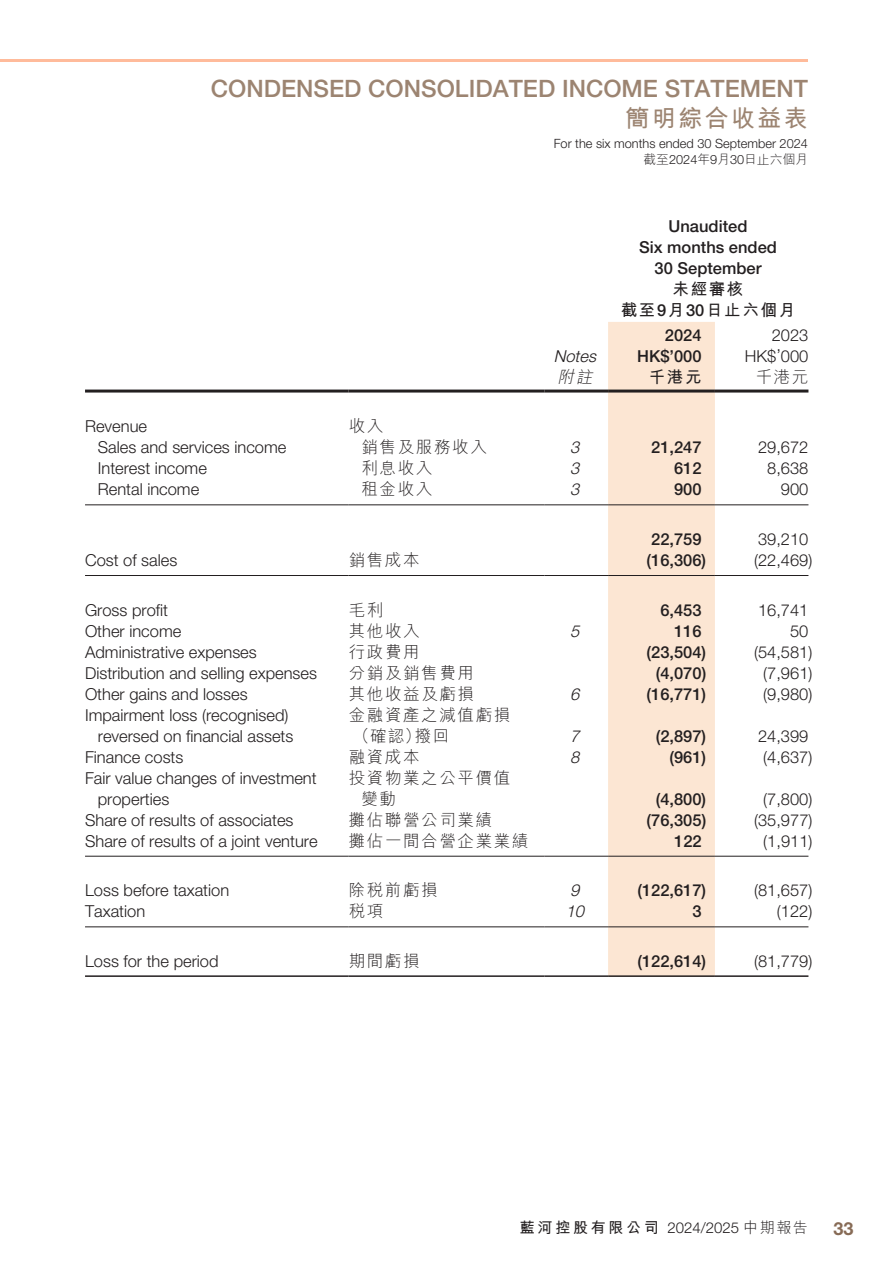
<style>
.page{position:relative;width:893px;height:1263px;background:#fff}
.page>*{position:absolute;margin:0;border:0;box-sizing:border-box;transform-origin:0 0}
.t1{font:500 24px "Helvetica Neue LT Std";color:#9c8471}
.t2{font:700 24px "M Hei HK";letter-spacing:.1em;color:#9c8471}
.t3{font:700 18px "Helvetica Neue LT Std";color:#876b56}
.t4{font:300 16.5px/21px "Helvetica Neue LT Std";color:#231f20;text-align:right}
.t5{font:500 16.5px/21px "Helvetica Neue LT Std";color:#231f20;text-align:center}
.t6{font:300 16.5px/21px "M Hei HK";letter-spacing:.1em;color:#231f20}
.t7{font:700 16.5px/21px "M Hei HK";letter-spacing:.1em;color:#231f20;text-align:center}
.t8{font:italic 300 16.5px "Helvetica Neue LT Std";color:#231f20}
.t9{font:italic 300 16.5px "M Hei HK";color:#231f20}
.t10{font:300 15px "Helvetica Neue LT Std";color:#231f20}
.t11{font:300 12.75px "Helvetica Neue LT Std";color:#231f20}
.t12{font:300 12.75px "M Hei HK";color:#231f20}
.s1{font-family:"Helvetica Neue LT Std"}
.s2{font-family:"Helvetica Neue LT Std";font-weight:500}
.s3{font-family:"M Hei HK";font-weight:700}
.s4{font-family:"M Hei HK"}
</style>
<div class="page">
<hr style="left:0;top:59px;width:808px;height:3px;background:#ffbb9b">
<div style="left:608px;top:322px;width:107px;height:653px;background:#fce6d3"></div>
<hr style="left:85px;top:390px;width:264px;height:3px;background:#231f20">
<hr style="left:349px;top:390px;width:195px;height:3px;background:#231f20">
<hr style="left:544px;top:390px;width:64px;height:3px;background:#231f20">
<hr style="left:608px;top:390px;width:107px;height:3px;background:#231f20">
<hr style="left:715px;top:390px;width:93px;height:3px;background:#231f20">
<hr style="left:85px;top:504px;width:264px;height:1px;background:#231f20">
<hr style="left:349px;top:504px;width:195px;height:1px;background:#231f20">
<hr style="left:544px;top:504px;width:64px;height:1px;background:#231f20">
<hr style="left:608px;top:504px;width:107px;height:1px;background:#231f20">
<hr style="left:715px;top:504px;width:93px;height:1px;background:#231f20">
<hr style="left:85px;top:575px;width:264px;height:1px;background:#231f20">
<hr style="left:349px;top:575px;width:195px;height:1px;background:#231f20">
<hr style="left:544px;top:575px;width:64px;height:1px;background:#231f20">
<hr style="left:608px;top:575px;width:107px;height:1px;background:#231f20">
<hr style="left:715px;top:575px;width:93px;height:1px;background:#231f20">
<hr style="left:85px;top:856px;width:264px;height:1px;background:#231f20">
<hr style="left:349px;top:856px;width:195px;height:1px;background:#231f20">
<hr style="left:544px;top:856px;width:64px;height:1px;background:#231f20">
<hr style="left:608px;top:856px;width:107px;height:1px;background:#231f20">
<hr style="left:715px;top:856px;width:93px;height:1px;background:#231f20">
<hr style="left:85px;top:926px;width:264px;height:1px;background:#231f20">
<hr style="left:349px;top:926px;width:195px;height:1px;background:#231f20">
<hr style="left:544px;top:926px;width:64px;height:1px;background:#231f20">
<hr style="left:608px;top:926px;width:107px;height:1px;background:#231f20">
<hr style="left:715px;top:926px;width:93px;height:1px;background:#231f20">
<hr style="left:85px;top:975px;width:264px;height:2px;background:#231f20">
<hr style="left:349px;top:975px;width:195px;height:2px;background:#231f20">
<hr style="left:544px;top:975px;width:64px;height:2px;background:#231f20">
<hr style="left:608px;top:975px;width:107px;height:2px;background:#231f20">
<hr style="left:715px;top:975px;width:93px;height:2px;background:#231f20">
<h1 class="t1" style="left:211px;top:74px;width:599px">CONDENSED CONSOLIDATED INCOME STATEMENT</h1>
<h1 class="t2" style="left:625px;top:101px;width:184px">簡明綜合收益表</h1>
<p class="t11" style="left:554px;top:135px;width:256px">For the six months ended 30 September 2024</p>
<p class="t12" style="left:644px;top:153px;width:166px">截至<span class="s1">2024</span>年<span class="s1">9</span>月<span class="s1">30</span>日止六個月</p>
<p class="t5" style="left:639px;top:215px;width:139px">Unaudited<br>Six months ended<br>30 September</p>
<p class="t7" style="left:621px;top:277px;width:176px">未經審核<br>截至<span class="s2">9</span>月<span class="s2">30</span>日止六個月</p>
<p class="t5" style="left:665px;top:324px;width:38px">2024</p>
<p class="t4" style="left:772px;top:324px;width:38px">2023</p>
<p class="t8" style="left:554px;top:346px;width:48px">Notes</p>
<p class="t5" style="left:637px;top:345px;width:66px">HK$’000</p>
<p class="t4" style="left:745px;top:345px;width:65px">HK$’000</p>
<p class="t9" style="left:557px;top:368px;width:40px">附註</p>
<p class="t7" style="left:649px;top:365px;width:54px">千港元</p>
<p class="t6" style="left:756px;top:366px;width:54px">千港元</p>
<p class="t4" style="left:85px;top:416px;width:64px">Revenue</p>
<p class="t6" style="left:349px;top:416px;width:36px">收入</p>
<p class="t4" style="left:98px;top:437px;width:190px">Sales and services income</p>
<p class="t6" style="left:361px;top:437px;width:127px">銷售及服務收入</p>
<p class="t8" style="left:570px;top:437px;width:15px">3</p>
<p class="t5" style="left:651px;top:437px;width:52px">21,247</p>
<p class="t4" style="left:758px;top:437px;width:52px">29,672</p>
<p class="t4" style="left:98px;top:458px;width:111px">Interest income</p>
<p class="t6" style="left:361px;top:458px;width:72px">利息收入</p>
<p class="t8" style="left:570px;top:458px;width:15px">3</p>
<p class="t5" style="left:674px;top:458px;width:29px">612</p>
<p class="t4" style="left:767px;top:458px;width:43px">8,638</p>
<p class="t4" style="left:98px;top:479px;width:103px">Rental income</p>
<p class="t6" style="left:361px;top:479px;width:72px">租金收入</p>
<p class="t8" style="left:570px;top:479px;width:15px">3</p>
<p class="t5" style="left:674px;top:479px;width:29px">900</p>
<p class="t4" style="left:781px;top:479px;width:29px">900</p>
<p class="t5" style="left:651px;top:529px;width:52px">22,759</p>
<p class="t4" style="left:758px;top:528px;width:52px">39,210</p>
<p class="t4" style="left:85px;top:549px;width:94px">Cost of sales</p>
<p class="t6" style="left:349px;top:549px;width:72px">銷售成本</p>
<p class="t5" style="left:647px;top:550px;width:61px">(16,306)</p>
<p class="t4" style="left:754px;top:549px;width:60px">(22,469)</p>
<p class="t4" style="left:85px;top:599px;width:85px">Gross profit</p>
<p class="t6" style="left:349px;top:599px;width:36px">毛利</p>
<p class="t5" style="left:660px;top:599px;width:43px">6,453</p>
<p class="t4" style="left:758px;top:599px;width:52px">16,741</p>
<p class="t4" style="left:85px;top:620px;width:98px">Other income</p>
<p class="t6" style="left:349px;top:620px;width:72px">其他收入</p>
<p class="t8" style="left:570px;top:621px;width:15px">5</p>
<p class="t5" style="left:674px;top:620px;width:29px">116</p>
<p class="t4" style="left:790px;top:620px;width:20px">50</p>
<p class="t4" style="left:85px;top:641px;width:173px">Administrative expenses</p>
<p class="t6" style="left:349px;top:641px;width:72px">行政費用</p>
<p class="t5" style="left:647px;top:641px;width:61px">(23,504)</p>
<p class="t4" style="left:754px;top:641px;width:60px">(54,581)</p>
<p class="t4" style="left:85px;top:662px;width:233px">Distribution and selling expenses</p>
<p class="t6" style="left:349px;top:662px;width:127px">分銷及銷售費用</p>
<p class="t5" style="left:656px;top:662px;width:52px">(4,070)</p>
<p class="t4" style="left:763px;top:662px;width:51px">(7,961)</p>
<p class="t4" style="left:85px;top:683px;width:164px">Other gains and losses</p>
<p class="t6" style="left:349px;top:683px;width:127px">其他收益及虧損</p>
<p class="t8" style="left:570px;top:684px;width:15px">6</p>
<p class="t5" style="left:647px;top:683px;width:61px">(16,771)</p>
<p class="t4" style="left:763px;top:683px;width:51px">(9,980)</p>
<p class="t4" style="left:85px;top:704px;width:210px">Impairment loss (recognised) reversed on financial assets</p>
<p class="t6" style="left:349px;top:704px;width:163px">金融資產之減值虧損（確認）撥回</p>
<p class="t8" style="left:570px;top:726px;width:15px">7</p>
<p class="t5" style="left:656px;top:725px;width:52px">(2,897)</p>
<p class="t4" style="left:758px;top:725px;width:52px">24,399</p>
<p class="t4" style="left:85px;top:746px;width:100px">Finance costs</p>
<p class="t6" style="left:349px;top:746px;width:72px">融資成本</p>
<p class="t8" style="left:570px;top:747px;width:15px">8</p>
<p class="t5" style="left:669px;top:746px;width:38px">(961)</p>
<p class="t4" style="left:763px;top:746px;width:51px">(4,637)</p>
<p class="t4" style="left:98px;top:767px;width:220px;text-align:left;text-indent:-13px">Fair value changes of investment properties</p>
<p class="t6" style="left:361px;top:767px;width:150px;text-indent:-13px">投資物業之公平價值變動</p>
<p class="t5" style="left:656px;top:788px;width:52px">(4,800)</p>
<p class="t4" style="left:763px;top:788px;width:51px">(7,800)</p>
<p class="t4" style="left:85px;top:809px;width:210px">Share of results of associates</p>
<p class="t6" style="left:349px;top:809px;width:145px">攤佔聯營公司業績</p>
<p class="t5" style="left:647px;top:809px;width:61px">(76,305)</p>
<p class="t4" style="left:754px;top:809px;width:60px">(35,977)</p>
<p class="t4" style="left:85px;top:830px;width:234px">Share of results of a joint venture</p>
<p class="t6" style="left:349px;top:830px;width:181px">攤佔一間合營企業業績</p>
<p class="t5" style="left:674px;top:830px;width:29px">122</p>
<p class="t4" style="left:763px;top:830px;width:51px">(1,911)</p>
<p class="t4" style="left:85px;top:880px;width:146px">Loss before taxation</p>
<p class="t6" style="left:349px;top:880px;width:91px">除稅前虧損</p>
<p class="t8" style="left:570px;top:880px;width:15px">9</p>
<p class="t5" style="left:637px;top:880px;width:70px">(122,617)</p>
<p class="t4" style="left:754px;top:880px;width:60px">(81,657)</p>
<p class="t4" style="left:85px;top:901px;width:62px">Taxation</p>
<p class="t6" style="left:349px;top:901px;width:36px">稅項</p>
<p class="t8" style="left:566px;top:901px;width:24px">10</p>
<p class="t5" style="left:692px;top:901px;width:11px">3</p>
<p class="t4" style="left:777px;top:901px;width:37px">(122)</p>
<p class="t4" style="left:85px;top:950px;width:135px">Loss for the period</p>
<p class="t6" style="left:349px;top:950px;width:72px">期間虧損</p>
<p class="t5" style="left:637px;top:950px;width:70px">(122,614)</p>
<p class="t4" style="left:754px;top:950px;width:60px">(81,779)</p>
<p class="t10" style="left:520px;top:1218px;width:289px"><span class="s3">藍河控股有限公司</span> 2024/2025 <span class="s4">中期報告</span></p>
<p class="t3" style="left:833px;top:1218px;width:22px">33</p>
</div>
